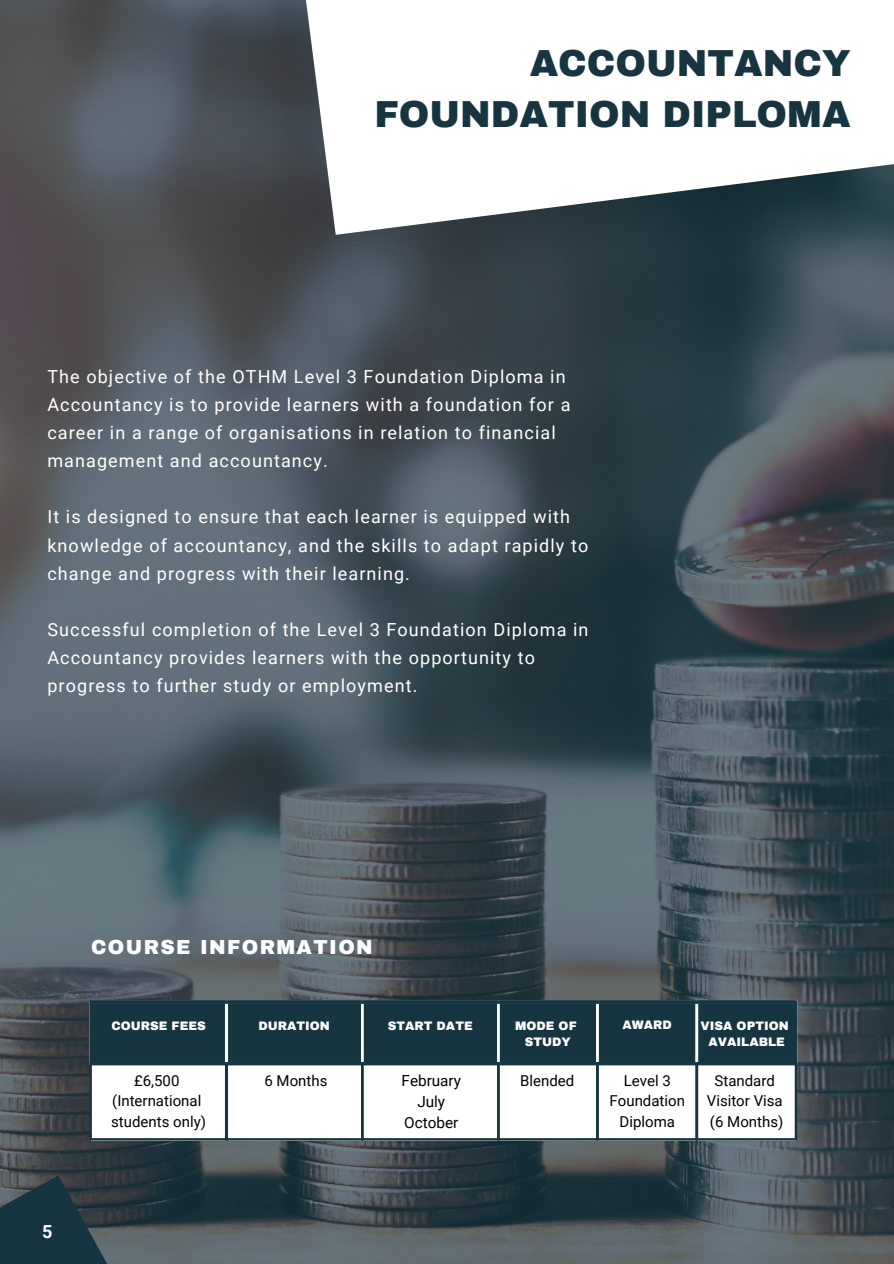
<style>
.page{position:relative;width:894px;height:1264px;background:#fff}
.page>*{position:absolute;margin:0;border:0;box-sizing:border-box;transform-origin:0 0}
.t1{font:900 36.75px "Archivo";color:#163540}
.t2{font:900 19.8px "Archivo";letter-spacing:.07em;color:#fff}
.t3{font:18px/28.2px "Roboto";letter-spacing:.06em;color:#fff}
.t4{font:700 18px "Roboto";color:#fff}
.t5{font:15.3px "Roboto";color:#000}
.t6{font:15px "Roboto";color:#000}
.t7{font:900 12px "Archivo";color:#fff}
</style>
<div class="page">
<img style="left:0;top:0;width:893px;height:1263px">
<svg style="left:253px;top:0;width:640px;height:235px"></svg>
<svg style="left:0;top:1175px;width:139px;height:88px;background:#2b3f47"></svg>
<svg style="left:89px;top:1000px;width:708px;height:140px"></svg>
<p class="t1" style="left:529px;top:44px;width:322px">ACCOUNTANCY</p>
<p class="t1" style="left:374px;top:94px;width:477px">FOUNDATION DIPLOMA</p>
<p class="t3" style="left:47px;top:362px;width:524px">The objective of the OTHM Level 3 Foundation Diploma in Accountancy is to provide learners with a foundation for a career in a range of organisations in relation to financial management and accountancy.</p>
<p class="t3" style="left:47px;top:503px;width:542px">It is designed to ensure that each learner is equipped with knowledge of accountancy, and the skills to adapt rapidly to change and progress with their learning.</p>
<p class="t3" style="left:47px;top:616px;width:542px">Successful completion of the Level 3 Foundation Diploma in<br>Accountancy provides learners with the opportunity to progress to further study or employment.</p>
<p class="t4" style="left:42px;top:1220px;width:12px">5</p>
<p class="t2" style="left:91px;top:936px;width:283px">COURSE INFORMATION</p>
<p class="t7" style="left:111px;top:1019px;width:96px">COURSE FEES</p>
<p class="t7" style="left:258px;top:1019px;width:73px">DURATION</p>
<p class="t7" style="left:388px;top:1019px;width:86px">START DATE</p>
<p class="t7" style="left:515px;top:1019px;width:63px">MODE OF</p>
<p class="t7" style="left:525px;top:1035px;width:48px">STUDY</p>
<p class="t7" style="left:622px;top:1018px;width:51px">AWARD</p>
<p class="t7" style="left:700px;top:1019px;width:90px">VISA OPTION</p>
<p class="t7" style="left:708px;top:1035px;width:78px">AVAILABLE</p>
<p class="t6" style="left:134px;top:1072px;width:47px">£6,500</p>
<p class="t6" style="left:112px;top:1092px;width:91px">(International</p>
<p class="t6" style="left:111px;top:1112px;width:96px">students only)</p>
<p class="t6" style="left:264px;top:1072px;width:64px">6 Months</p>
<p class="t5" style="left:401px;top:1072px;width:61px">February</p>
<p class="t5" style="left:417px;top:1092px;width:29px">July</p>
<p class="t5" style="left:404px;top:1113px;width:56px">October</p>
<p class="t6" style="left:520px;top:1072px;width:56px">Blended</p>
<p class="t6" style="left:623px;top:1072px;width:49px">Level 3</p>
<p class="t6" style="left:609px;top:1092px;width:77px">Foundation</p>
<p class="t6" style="left:619px;top:1112px;width:57px">Diploma</p>
<p class="t6" style="left:714px;top:1072px;width:62px">Standard</p>
<p class="t6" style="left:706px;top:1092px;width:77px">Visitor Visa</p>
<p class="t6" style="left:709px;top:1112px;width:75px">(6 Months)</p>
</div>
